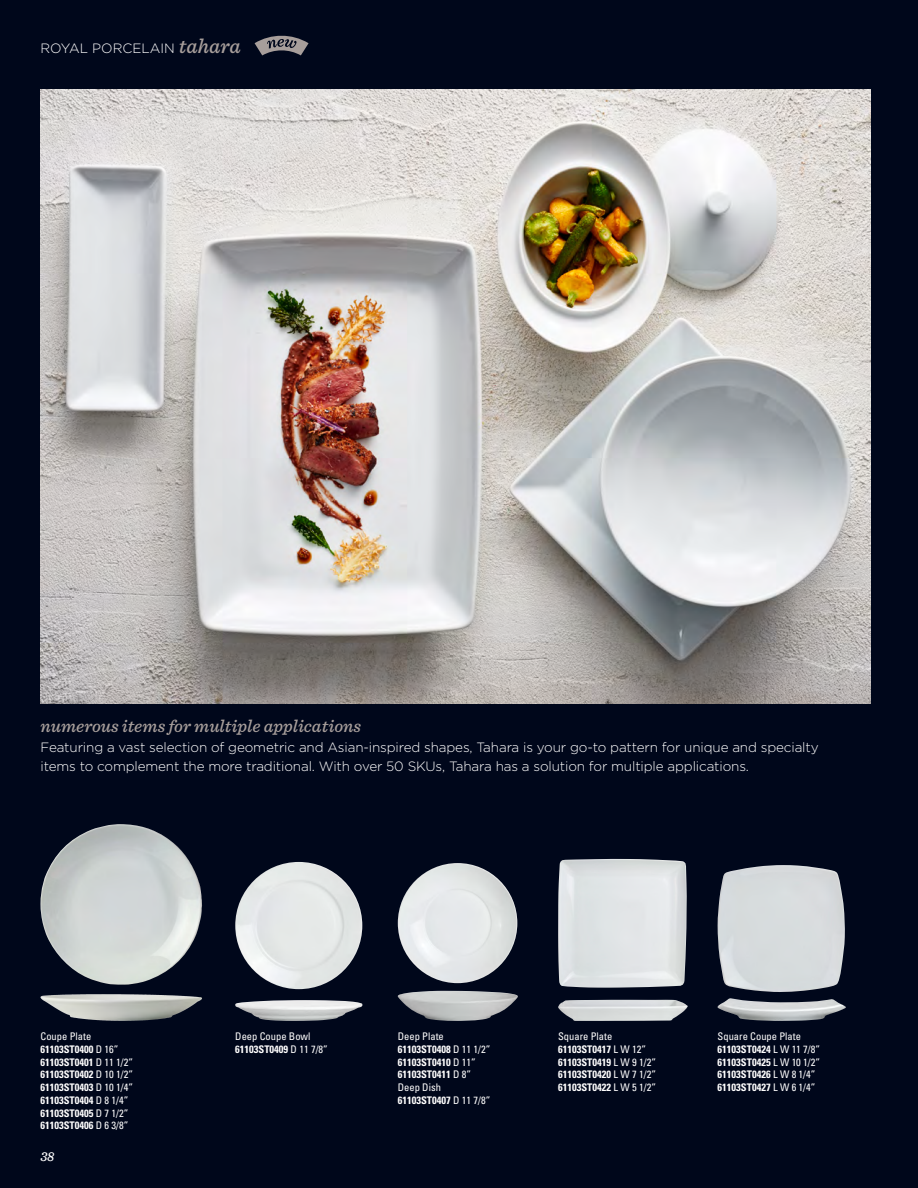
<style>
.page{position:relative;width:918px;height:1188px;background:#00071b}
.page>*{position:absolute;margin:0;border:0;box-sizing:border-box;transform-origin:0 0}
.t1{font:italic 500 18px "Sentinel";color:#a79e9b}
.t2{font:300 13.5px/19.5px "Gotham";letter-spacing:-.01em;color:#fff}
.t3{font:italic 500 13.5px "Sentinel";color:#fff}
.t4{font:700 condensed 10.5px/12.8px "Univers LT Std";color:#fff}
.t5{font:condensed 10.5px/12.8px "Univers LT Std";color:#fff}
.s1{font-family:"Sentinel";font-weight:500;font-style:italic;font-size:21px;color:#a79e9b}
.s2{font-weight:700}
.s3{font-weight:400}
</style>
<div class="page">
<svg style="left:255px;top:35px;width:54px;height:20px"></svg>
<img style="left:40px;top:89px;width:831px;height:614px">
<img style="left:235px;top:862px;width:127px;height:127px;border-radius:64px">
<img style="left:398px;top:863px;width:119px;height:120px;border-radius:60px">
<img style="left:398px;top:991px;width:120px;height:30px">
<img style="left:235px;top:1000px;width:128px;height:21px">
<img style="left:558px;top:859px;width:129px;height:129px">
<img style="left:558px;top:1000px;width:130px;height:21px">
<img style="left:718px;top:865px;width:127px;height:127px">
<img style="left:718px;top:998px;width:128px;height:23px">
<img style="left:40px;top:824px;width:162px;height:161px">
<img style="left:40px;top:994px;width:63px;height:14px">
<p class="t2" style="left:40px;top:38px;width:202px">ROYAL PORCELAIN <span class="s1">tahara</span></p>
<h1 class="t1" style="left:40px;top:713px;width:322px">numerous items for multiple applications</h1>
<p class="t2" style="left:40px;top:737px;width:780px">Featuring a vast selection of geometric and Asian-inspired shapes, Tahara is your go-to pattern for unique and specialty items to complement the more traditional. With over 50 SKUs, Tahara has a solution for multiple applications.</p>
<p class="t5" style="left:235px;top:1030px;width:94px">Deep Coupe Bowl<br><span class="s2">61103ST0409</span> D 11 7/8”</p>
<p class="t4" style="left:40px;top:1030px;width:94px"><span class="s3">Coupe Plate<br></span>61103ST0400 <span class="s3">D 16”<br></span>61103ST0401 <span class="s3">D 11 1/2”<br></span>61103ST0402 <span class="s3">D 10 1/2”<br></span>61103ST0403 <span class="s3">D 10 1/4”<br></span>61103ST0404 <span class="s3">D 8 1/4”<br></span>61103ST0405 <span class="s3">D 7 1/2”<br></span>61103ST0406 <span class="s3">D 6 3/8”</span></p>
<p class="t4" style="left:398px;top:1030px;width:94px"><span class="s3">Deep Plate<br></span>61103ST0408 <span class="s3">D 11 1/2”<br></span>61103ST0410 <span class="s3">D 11”<br></span>61103ST0411 <span class="s3">D 8”<br>Deep Dish<br></span>61103ST0407 <span class="s3">D 11 7/8”</span></p>
<p class="t4" style="left:558px;top:1030px;width:99px"><span class="s3">Square Plate<br></span>61103ST0417 <span class="s3">L W 12”<br></span>61103ST0419 <span class="s3">L W 9 1/2”<br></span>61103ST0420 <span class="s3">L W 7 1/2”<br></span>61103ST0422 <span class="s3">L W 5 1/2”</span></p>
<p class="t5" style="left:718px;top:1030px;width:104px">Square Coupe Plate<br><span class="s2">61103ST0424</span> L W 11 7/8”<br><span class="s2">61103ST0425</span> L W 10 1/2”<br><span class="s2">61103ST0426</span> L W 8 1/4”<br><span class="s2">61103ST0427</span> L W 6 1/4”</p>
<p class="t3" style="left:40px;top:1146px;width:16px">38</p>
</div>
